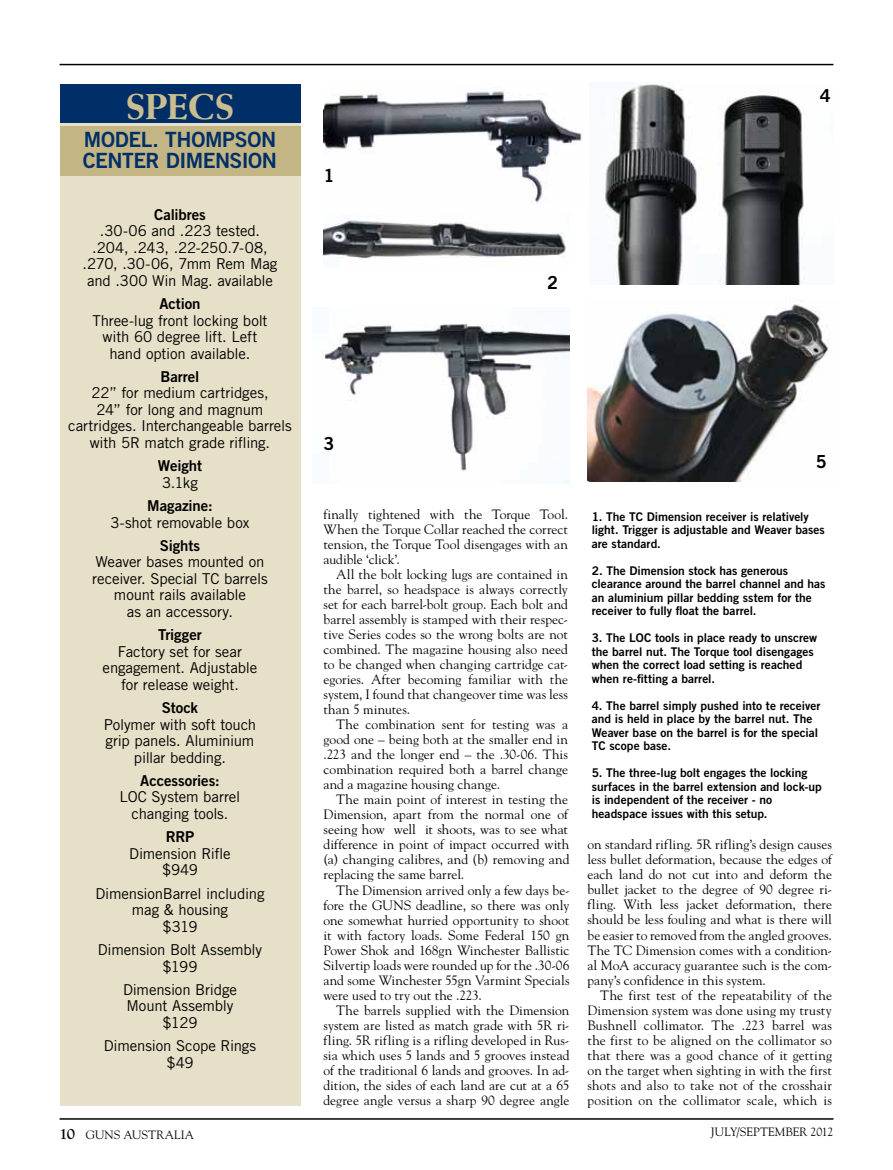
<style>
.page{position:relative;width:893px;height:1170px;background:#fff}
.page>*{position:absolute;margin:0;border:0;box-sizing:border-box;transform-origin:0 0}
.t1{font:800 36px "Weiss Std";letter-spacing:.005em;color:#cabe91}
.t2{font:21px "Trade Gothic LT Std Bd 2";letter-spacing:-.02em;color:#002f67}
.t3{font:18px "Trade Gothic LT Std Bd 2";color:#000}
.t4{font:15px/16.5px "Trade Gothic LT Std";letter-spacing:-.01em;color:#000;text-align:center}
.t5{font:15px "Trade Gothic LT Std Bd 2";letter-spacing:-.005em;color:#000}
.t6{font:13.5px/15px "Goudy Std";letter-spacing:.005em;color:#000;text-align:justify}
.t7{font:12px/13.5px "Trade Gothic LT Std Bd 2";color:#000}
.t8{font:12px "Goudy Std";letter-spacing:.005em;color:#000}
.t9{font:12px "Goudy Std";letter-spacing:.21em;color:#000}
.s1{font-weight:700;font-size:15px}
</style>
<div class="page">
<hr style="left:60px;top:1118px;width:773px;height:1px;background:#000">
<hr style="left:60px;top:64px;width:773px;height:1px;background:#000">
<img style="left:323px;top:91px;width:259px;height:112px">
<img style="left:322px;top:324px;width:247px;height:159px">
<img style="left:605px;top:82px;width:200px;height:202px">
<img style="left:587px;top:298px;width:242px;height:183px">
<img style="left:323px;top:220px;width:243px;height:39px">
<div style="left:60px;top:85px;width:240px;height:39px;background:#002f67"></div>
<div style="left:60px;top:123px;width:240px;height:983px;background:#e7e0c8"></div>
<div style="left:60px;top:126px;width:240px;height:50px;background:#c3b684"></div>
<h1 class="t1" style="left:126px;top:85px;width:107px">SPECS</h1>
<h2 class="t2" style="left:84px;top:127px;width:31px">Model</h2>
<h2 class="t2" style="left:152px;top:127px;width:54px">. Thompson</h2>
<h2 class="t2" style="left:83px;top:147px;width:26px">Center</h2>
<h2 class="t2" style="left:166px;top:147px;width:27px">Dimension</h2>
<p class="t5" style="left:154px;top:205px;width:53px">Calibres</p>
<p class="t4" style="left:83px;top:222px;width:196px">.30-06 and .223 tested. .204, .243, .22-250.7-08, .270, .30-06, 7mm Rem Mag and .300 Win Mag. available</p>
<p class="t5" style="left:159px;top:294px;width:43px">Action</p>
<p class="t4" style="left:92px;top:312px;width:177px">Three-lug front locking bolt with 60 degree lift. Left hand option available.</p>
<p class="t5" style="left:161px;top:367px;width:40px">Barrel</p>
<p class="t4" style="left:68px;top:384px;width:225px">22” for medium cartridges,<br>24” for long and magnum cartridges. Interchangeable barrels with 5R match grade rifling.</p>
<p class="t5" style="left:158px;top:456px;width:46px">Weight</p>
<p class="t4" style="left:162px;top:474px;width:37px">3.1kg</p>
<p class="t5" style="left:147px;top:496px;width:67px">Magazine:</p>
<p class="t4" style="left:111px;top:513px;width:140px">3-shot removable box</p>
<p class="t5" style="left:160px;top:536px;width:42px">Sights</p>
<p class="t4" style="left:92px;top:553px;width:177px">Weaver bases mounted on receiver. Special TC barrels mount rails available<br>as an accessory.</p>
<p class="t5" style="left:158px;top:625px;width:45px">Trigger</p>
<p class="t4" style="left:103px;top:643px;width:156px">Factory set for sear engagement. Adjustable for release weight.</p>
<p class="t5" style="left:162px;top:698px;width:38px">Stock</p>
<p class="t4" style="left:104px;top:715px;width:154px">Polymer with soft touch grip panels. Aluminium pillar bedding.</p>
<p class="t5" style="left:140px;top:771px;width:81px">Accessories:</p>
<p class="t4" style="left:120px;top:788px;width:122px">LOC System barrel changing tools.</p>
<p class="t5" style="left:166px;top:827px;width:30px">RRP</p>
<p class="t4" style="left:129px;top:845px;width:103px">Dimension Rifle $949</p>
<p class="t4" style="left:95px;top:884px;width:171px">DimensionBarrel including mag &amp; housing<br>$319</p>
<p class="t4" style="left:98px;top:941px;width:166px">Dimension Bolt Assembly $199</p>
<p class="t4" style="left:123px;top:980px;width:116px">Dimension Bridge<br>Mount Assembly $129</p>
<p class="t4" style="left:104px;top:1037px;width:154px">Dimension Scope Rings $49</p>
<h3 class="t3" style="left:323px;top:164px;width:12px">1</h3>
<h3 class="t3" style="left:547px;top:271px;width:12px">2</h3>
<h3 class="t3" style="left:820px;top:84px;width:12px">4</h3>
<h3 class="t3" style="left:323px;top:432px;width:12px">3</h3>
<p class="t6" style="left:323px;top:507px;width:246px">finally tightened with the Torque Tool.<br>When the Torque Collar reached the correct tension, the Torque Tool disengages with an audible ‘click’.</p>
<p class="t6" style="left:323px;top:567px;width:246px;text-indent:13px">All the bolt locking lugs are contained in the barrel, so headspace is always correctly set for each barrel-bolt group. Each bolt and barrel assembly is stamped with their respec&shy;tive Series codes so the wrong bolts are not combined. The magazine housing also need to be changed when changing cartridge cat&shy;egories. After becoming familiar with the system, I found that changeover time was less than 5 minutes.</p>
<p class="t6" style="left:324px;top:717px;width:246px;text-indent:13px">The combination sent for testing was a good one – being both at the smaller end in .223 and the longer end – the .30-06. This combination required both a barrel change and a magazine housing change.</p>
<p class="t6" style="left:324px;top:792px;width:247px;text-indent:13px">The main point of interest in testing the Dimension, apart from the normal one of seeing how well it shoots, was to see what difference in point of impact occurred with (a) changing calibres, and (b) removing and replacing the same barrel.</p>
<p class="t6" style="left:324px;top:882px;width:247px;text-indent:13px">The Dimension arrived only a few days be&shy;fore the GUNS</p>
<p class="t6" style="left:323px;top:897px;width:247px;text-indent:93px">deadline, so there was only one somewhat hurried opportunity to shoot it with factory loads. Some Federal 150 gn Power Shok and 168gn Winchester Ballistic Silvertip loads were rounded up for the .30-06 and some Winchester 55gn Varmint Specials were used to try out the .223.</p>
<p class="t6" style="left:323px;top:1002px;width:247px;text-indent:13px">The barrels supplied with the Dimension system are listed as match grade with 5R ri&shy;fling. 5R rifling is a rifling developed in Rus&shy;sia which uses 5 lands and 5 grooves instead of the traditional 6 lands and grooves. In ad&shy;dition, the sides of each land are cut at a 65 degree angle versus a sharp 90 degree angle</p>
<h3 class="t3" style="left:816px;top:451px;width:12px">5</h3>
<p class="t7" style="left:592px;top:509px;width:235px">1. The TC Dimension receiver is relatively light. Trigger is adjustable and Weaver bases are standard.</p>
<p class="t7" style="left:592px;top:563px;width:235px">2. The Dimension stock has generous clearance around the barrel channel and has an aluminium pillar bedding sstem for the receiver to fully float the barrel.</p>
<p class="t7" style="left:592px;top:631px;width:227px">3. The LOC tools in place ready to unscrew the barrel nut. The Torque tool disengages when the correct load setting is reached when re-fitting a barrel.</p>
<p class="t7" style="left:592px;top:698px;width:230px">4. The barrel simply pushed into te receiver and is held in place by the barrel nut. The Weaver base on the barrel is for the special TC scope base.</p>
<p class="t7" style="left:592px;top:766px;width:232px">5. The three-lug bolt engages the locking surfaces in the barrel extension and lock-up is independent of the receiver - no headspace issues with this setup.</p>
<p class="t6" style="left:587px;top:837px;width:246px">on standard rifling. 5R rifling’s design causes less bullet deformation, because the edges of each land do not cut into and deform the bullet jacket to the degree of 90 degree ri&shy;fling. With less jacket deformation, there should be less fouling and what is there will be easier to removed from the angled grooves.<br>The TC Dimension comes with a condition&shy;al MoA accuracy guarantee such is the com&shy;pany’s confidence in this system.</p>
<p class="t6" style="left:587px;top:987px;width:246px;text-indent:13px">The first test of the repeatability of the Dimension system was done using my trusty Bushnell collimator. The .223 barrel was the first to be aligned on the collimator so that there was a good chance of it getting on the target when sighting in with the first shots and also to take not of the crosshair position on the collimator scale, which is</p>
<p class="t9" style="left:60px;top:1126px;width:136px"><span class="s1">10</span> guns australia</p>
<p class="t8" style="left:711px;top:1124px;width:124px">july/september 2012</p>
</div>
